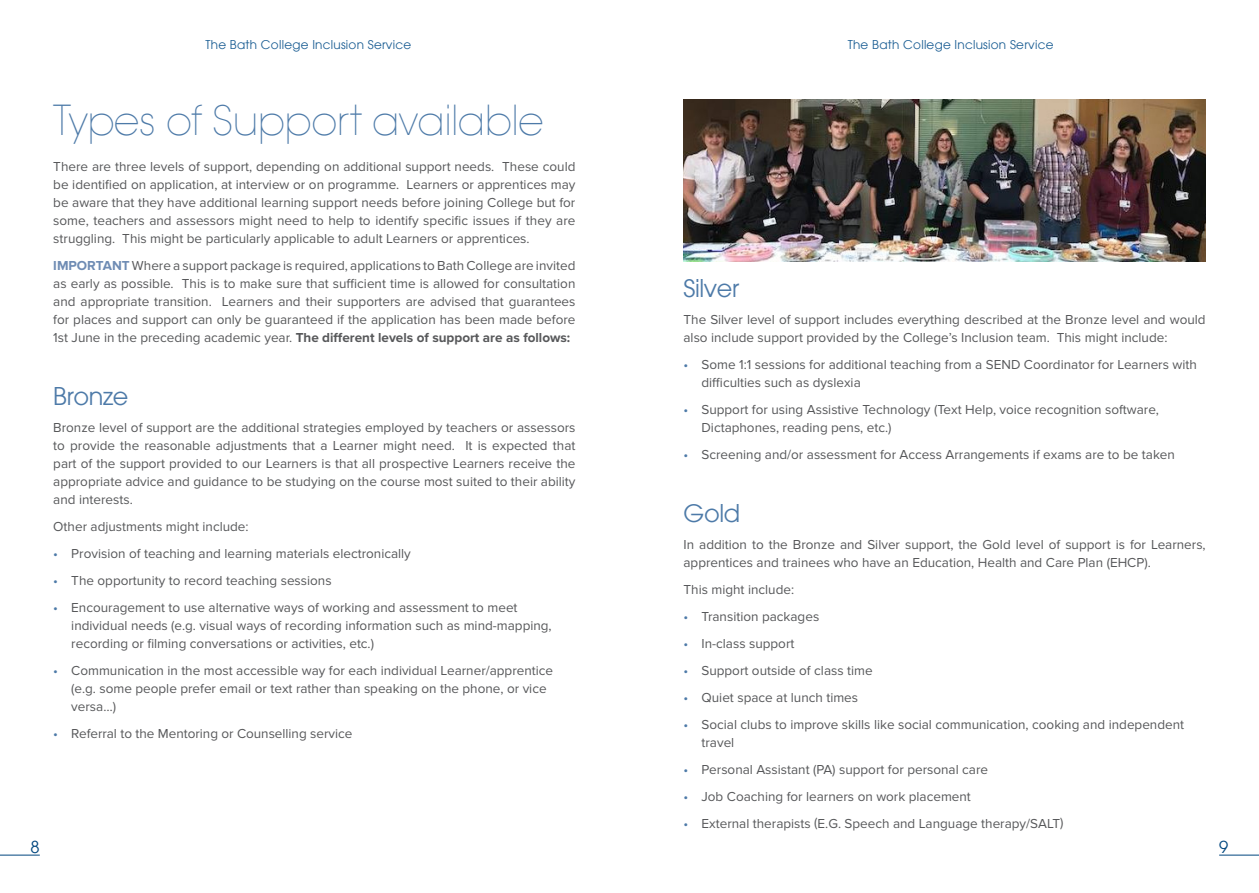
<style>
.page{position:relative;width:1259px;height:893px;background:#fff}
.page>*{position:absolute;margin:0;border:0;box-sizing:border-box;transform-origin:0 0}
.Heading_1{font:200 40.5px "Avant Garde";letter-spacing:-.015em;color:#4d7aa8}
.Heading_2{font:24px "Avant Garde";letter-spacing:-.015em;color:#4d7aa8}
.Page_Elements{font:16.5px "Avant Garde";color:#00467e}
.t1{font:13.5px/18px "Proxima Nova";color:#57585a}
.Page_Elements-2{font:12px "Avant Garde";letter-spacing:.02em;color:#1a5d93}
.s1{font-weight:700;color:#6f8cb4}
.s2{font-weight:700}
.s3{color:#4d7aa8}
</style>
<div class="page">
<img style="left:683px;top:99px;width:522px;height:162px">
<hr style="left:1219px;top:855px;width:40px;height:1px;background:#00467e">
<hr style="left:0;top:855px;width:40px;height:1px;background:#00467e">
<p class="Page_Elements-2" style="left:205px;top:38px;width:207px">The Bath College Inclusion Service</p>
<p class="Page_Elements-2" style="left:847px;top:38px;width:207px">The Bath College Inclusion Service</p>
<p class="Heading_1" style="left:53px;top:96px;width:492px">Types of Support available</p>
<p class="t1" style="left:53px;top:158px;width:524px;text-align:justify">There are three levels of support, depending on additional support needs. These could be identified on application, at interview or on programme. Learners or apprentices may be aware that they have additional learning support needs before joining College but for some, teachers and assessors might need to help to identify specific issues if they are struggling. This might be particularly applicable to adult Learners or apprentices.</p>
<p class="t1" style="left:53px;top:257px;width:524px;text-align:justify"><span class="s1">IMPORTANT</span> Where a support package is required, applications to Bath College are invited as early as possible. This is to make sure that sufficient time is allowed for consultation and appropriate transition. Learners and their supporters are advised that guarantees for places and support can only be guaranteed if the application has been made before 1st June in the preceding academic year. <span class="s2">The different levels of support are as follows:</span></p>
<p class="Heading_2" style="left:53px;top:382px;width:77px">Bronze</p>
<p class="t1" style="left:53px;top:419px;width:524px;text-align:justify">Bronze level of support are the additional strategies employed by teachers or assessors to provide the reasonable adjustments that a Learner might need. It is expected that part of the support provided to our Learners is that all prospective Learners receive the appropriate advice and guidance to be studying on the course most suited to their ability and interests.</p>
<p class="t1" style="left:53px;top:518px;width:197px">Other adjustments might include:</p>
<p class="t1" style="left:53px;top:545px;width:359px"><span class="s3">•</span> Provision of teaching and learning materials electronically</p>
<p class="t1" style="left:53px;top:572px;width:280px"><span class="s3">•</span> The opportunity to record teaching sessions</p>
<p class="t1" style="left:71px;top:599px;width:482px;text-indent:-18px"><span class="s3">•</span> Encouragement to use alternative ways of working and assessment to meet individual needs (e.g. visual ways of recording information such as mind-mapping, recording or filming conversations or activities, etc.)</p>
<p class="t1" style="left:71px;top:662px;width:483px;text-indent:-18px"><span class="s3">•</span> Communication in the most accessible way for each individual Learner/apprentice (e.g. some people prefer email or text rather than speaking on the phone, or vice versa…)</p>
<p class="t1" style="left:53px;top:725px;width:300px"><span class="s3">•</span> Referral to the Mentoring or Counselling service</p>
<p class="Heading_2" style="left:683px;top:274px;width:57px">Silver</p>
<p class="t1" style="left:683px;top:311px;width:523px">The Silver level of support includes everything described at the Bronze level and would also include support provided by the College’s Inclusion team. This might include:</p>
<p class="t1" style="left:701px;top:356px;width:497px;text-indent:-18px"><span class="s3">•</span> Some 1:1 sessions for additional teaching from a SEND Coordinator for Learners with difficulties such as dyslexia</p>
<p class="t1" style="left:701px;top:401px;width:459px;text-indent:-18px"><span class="s3">•</span> Support for using Assistive Technology (Text Help, voice recognition software,<br>Dictaphones, reading pens, etc.)</p>
<p class="t1" style="left:683px;top:446px;width:493px"><span class="s3">•</span> Screening and/or assessment for Access Arrangements if exams are to be taken</p>
<p class="Heading_2" style="left:683px;top:499px;width:58px">Gold</p>
<p class="t1" style="left:683px;top:536px;width:524px">In addition to the Bronze and Silver support, the Gold level of support is for Learners, apprentices and trainees who have an Education, Health and Care Plan (EHCP).</p>
<p class="t1" style="left:683px;top:581px;width:112px">This might include:</p>
<p class="t1" style="left:683px;top:608px;width:137px"><span class="s3">•</span> Transition packages</p>
<p class="t1" style="left:683px;top:635px;width:112px"><span class="s3">•</span> In-class support</p>
<p class="t1" style="left:683px;top:662px;width:191px"><span class="s3">•</span> Support outside of class time</p>
<p class="t1" style="left:683px;top:689px;width:176px"><span class="s3">•</span> Quiet space at lunch times</p>
<p class="t1" style="left:701px;top:716px;width:484px;text-indent:-18px"><span class="s3">•</span> Social clubs to improve skills like social communication, cooking and independent travel</p>
<p class="t1" style="left:683px;top:761px;width:306px"><span class="s3">•</span> Personal Assistant (PA) support for personal care</p>
<p class="t1" style="left:683px;top:788px;width:289px"><span class="s3">•</span> Job Coaching for learners on work placement</p>
<p class="t1" style="left:683px;top:815px;width:381px"><span class="s3">•</span> External therapists (E.G. Speech and Language therapy/SALT)</p>
<p class="Page_Elements" style="left:31px;top:838px;width:11px">8</p>
<p class="Page_Elements" style="left:1219px;top:838px;width:11px">9</p>
</div>
